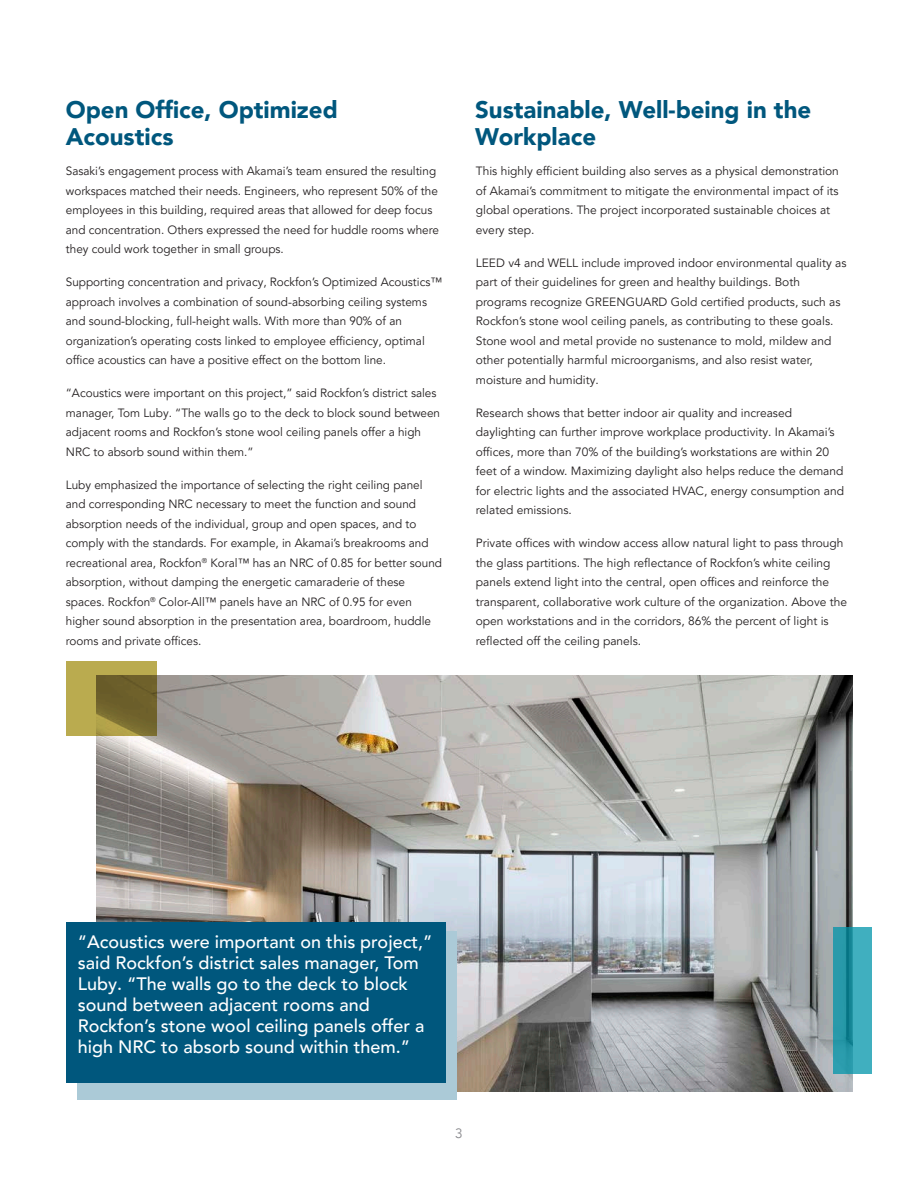
<style>
.page{position:relative;width:918px;height:1188px;background:#fff}
.page>*{position:absolute;margin:0;border:0;box-sizing:border-box;transform-origin:0 0}
.Body_Copy{font:900 24px/27px "Avenir LT Pro";color:#00577d}
.Callout_Body_text{font:500 18px/21px "Avenir LT Pro";color:#fff}
.t1{font:13.5px "Avenir LT Pro";color:#88888c}
.t2{font:12px/19.5px "Avenir LT Pro";color:#231f20}
</style>
<div class="page">
<img style="left:96px;top:675px;width:756px;height:417px">
<svg style="left:833px;top:927px;width:39px;height:147px"></svg>
<svg style="left:66px;top:662px;width:91px;height:74px"></svg>
<div style="left:77px;top:931px;width:380px;height:168px;background:#abcad7"></div>
<div style="left:66px;top:922px;width:379px;height:161px;background:#00577d"></div>
<p class="Body_Copy" style="left:66px;top:96px;width:273px">Open Office, Optimized<br>Acoustics</p>
<p class="Body_Copy" style="left:475px;top:96px;width:338px">Sustainable, Well-being in the<br>Workplace</p>
<p class="t2" style="left:66px;top:162px;width:375px">Sasaki’s engagement process with Akamai’s team ensured the resulting workspaces matched their needs. Engineers, who represent 50% of the employees in this building, required areas that allowed for deep focus and concentration. Others expressed the need for huddle rooms where they could work together in small groups.</p>
<p class="t2" style="left:66px;top:273px;width:378px">Supporting concentration and privacy, Rockfon’s Optimized Acoustics™ approach involves a combination of sound-absorbing ceiling systems and sound-blocking, full-height walls. With more than 90% of an organization’s operating costs linked to employee efficiency, optimal office acoustics can have a positive effect on the bottom line.</p>
<p class="t2" style="left:66px;top:384px;width:376px">“Acoustics were important on this project,” said Rockfon’s district sales manager, Tom Luby. “The walls go to the deck to block sound between adjacent rooms and Rockfon’s stone wool ceiling panels offer a high NRC to absorb sound within them.”</p>
<p class="t2" style="left:66px;top:475px;width:378px">Luby emphasized the importance of selecting the right ceiling panel and corresponding NRC necessary to meet the function and sound absorption needs of the individual, group and open spaces, and to comply with the standards. For example, in Akamai’s breakrooms and recreational area, Rockfon<sup>®</sup> Koral™ has an NRC of 0.85 for better sound absorption, without damping the energetic camaraderie of these spaces. Rockfon<sup>®</sup> Color-All™ panels have an NRC of 0.95 for even higher sound absorption in the presentation area, boardroom, huddle rooms and private offices.</p>
<p class="t2" style="left:476px;top:162px;width:365px">This highly efficient building also serves as a physical demonstration of Akamai’s commitment to mitigate the environmental impact of its global operations. The project incorporated sustainable choices at every step.</p>
<p class="t2" style="left:476px;top:253px;width:372px">LEED v4 and WELL include improved indoor environmental quality as part of their guidelines for green and healthy buildings. Both programs recognize GREENGUARD Gold certified products, such as Rockfon’s stone wool ceiling panels, as contributing to these goals.<br>Stone wool and metal provide no sustenance to mold, mildew and other potentially harmful microorganisms, and also resist water, moisture and humidity.</p>
<p class="t2" style="left:476px;top:403px;width:370px">Research shows that better indoor air quality and increased daylighting can further improve workplace productivity. In Akamai’s offices, more than 70% of the building’s workstations are within 20 feet of a window. Maximizing daylight also helps reduce the demand for electric lights and the associated HVAC, energy consumption and related emissions.</p>
<p class="t2" style="left:476px;top:534px;width:373px">Private offices with window access allow natural light to pass through the glass partitions. The high reflectance of Rockfon’s white ceiling panels extend light into the central, open offices and reinforce the transparent, collaborative work culture of the organization. Above the open workstations and in the corridors, 86% the percent of light is reflected off the ceiling panels.</p>
<p class="Callout_Body_text" style="left:78px;top:932px;width:356px">“Acoustics were important on this project,” said Rockfon’s district sales manager, Tom Luby. “The walls go to the deck to block sound between adjacent rooms and Rockfon’s stone wool ceiling panels offer a high NRC to absorb sound within them.”</p>
<p class="t1" style="left:455px;top:1126px;width:9px">3</p>
</div>
